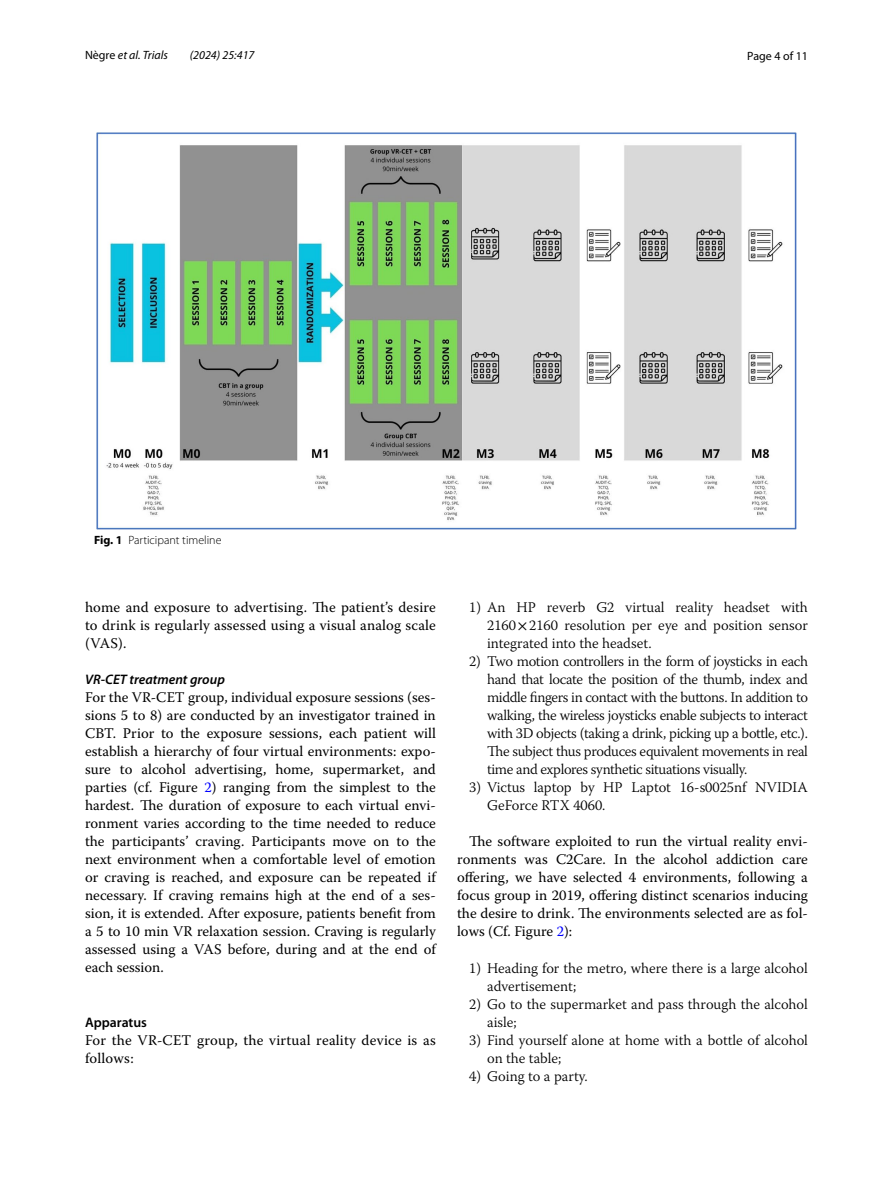
<style>
.page{position:relative;width:893px;height:1187px;background:#fff}
.page>*{position:absolute;margin:0;border:0;box-sizing:border-box;transform-origin:0 0}
.t1{font:14.7px/18px "Warnock Pro";letter-spacing:.01em;color:#000;text-align:justify}
.t2{font:300 14.7px/18px "Warnock Pro";color:#000}
.t3{font:italic 600 13.8px "Myriad Pro";color:#000}
.t4{font:600 13.8px "Myriad Pro";color:#000}
.t5{font:italic 12px "Myriad Pro";color:#000}
.t6{font:300 12px "Myriad Pro";color:#000}
.t7{font:12px "Myriad Pro";color:#000}
.s1{font-style:normal}
.s2{font-weight:700}
.s3{color:#00f}
.s4{font-family:"STIX";font-weight:400}
</style>
<div class="page">
<img style="left:96px;top:133px;width:701px;height:396px">
<p class="t5" style="left:85px;top:48px;width:84px"><span class="s1">Nègre</span> et al. Trials</p>
<p class="t5" style="left:190px;top:48px;width:66px">(2024) 25:417</p>
<p class="t7" style="left:747px;top:48px;width:62px">Page 4 of 11</p>
<p class="t6" style="left:94px;top:533px;width:129px"><span class="s2">Fig. 1</span> Participant timeline</p>
<p class="t1" style="left:85px;top:597px;width:352px">home and exposure to advertising. The patient’s desire to drink is regularly assessed using a visual analog scale (VAS).</p>
<p class="t3" style="left:85px;top:670px;width:141px">VR‑CET treatment group</p>
<p class="t1" style="left:85px;top:687px;width:352px">For the VR-CET group, individual exposure sessions (ses&shy;sions 5 to 8) are conducted by an investigator trained in CBT. Prior to the exposure sessions, each patient will establish a hierarchy of four virtual environments: expo&shy;sure to alcohol advertising, home, supermarket, and parties (cf. Figure <span class="s3">2</span>) ranging from the simplest to the hardest. The duration of exposure to each virtual envi&shy;ronment varies according to the time needed to reduce the participants’ craving. Participants move on to the next environment when a comfortable level of emotion or craving is reached, and exposure can be repeated if necessary. If craving remains high at the end of a ses&shy;sion, it is extended. After exposure, patients benefit from a 5 to 10 min VR relaxation session. Craving is regularly assessed using a VAS before, during and at the end of each session.</p>
<p class="t4" style="left:85px;top:1013px;width:64px">Apparatus</p>
<p class="t1" style="left:85px;top:1030px;width:352px">For the VR-CET group, the virtual reality device is as follows:</p>
<p class="t2" style="left:487px;top:597px;width:322px;text-align:justify;text-indent:-18px">1) An HP reverb G2 virtual reality headset with 2160<span class="s4">×</span>2160 resolution per eye and position sensor integrated into the headset.</p>
<p class="t2" style="left:487px;top:651px;width:322px;text-align:justify;text-indent:-18px">2) Two motion controllers in the form of joysticks in each hand that locate the position of the thumb, index and middle fingers in contact with the buttons. In addition to walking, the wireless joysticks enable subjects to interact with 3D objects (taking a drink, picking up a bottle, etc.).<br>The subject thus produces equivalent movements in real time and explores synthetic situations visually.</p>
<p class="t2" style="left:487px;top:777px;width:322px;text-indent:-18px">3) Victus laptop by HP Laptot 16-s0025nf NVIDIA<br>GeForce RTX 4060.</p>
<p class="t1" style="left:457px;top:832px;width:352px;text-indent:12px">The software exploited to run the virtual reality envi&shy;ronments was C2Care. In the alcohol addiction care offering, we have selected 4 environments, following a focus group in 2019, offering distinct scenarios inducing the desire to drink. The environments selected are as fol&shy;lows (Cf. Figure <span class="s3">2</span>):</p>
<p class="t2" style="left:487px;top:959px;width:322px;text-indent:-18px">1) Heading for the metro, where there is a large alcohol advertisement;</p>
<p class="t2" style="left:487px;top:995px;width:322px;text-indent:-18px">2) Go to the supermarket and pass through the alcohol aisle;</p>
<p class="t2" style="left:487px;top:1031px;width:322px;text-indent:-18px">3) Find yourself alone at home with a bottle of alcohol on the table;</p>
<p class="t2" style="left:469px;top:1067px;width:120px">4) Going to a party.</p>
</div>
